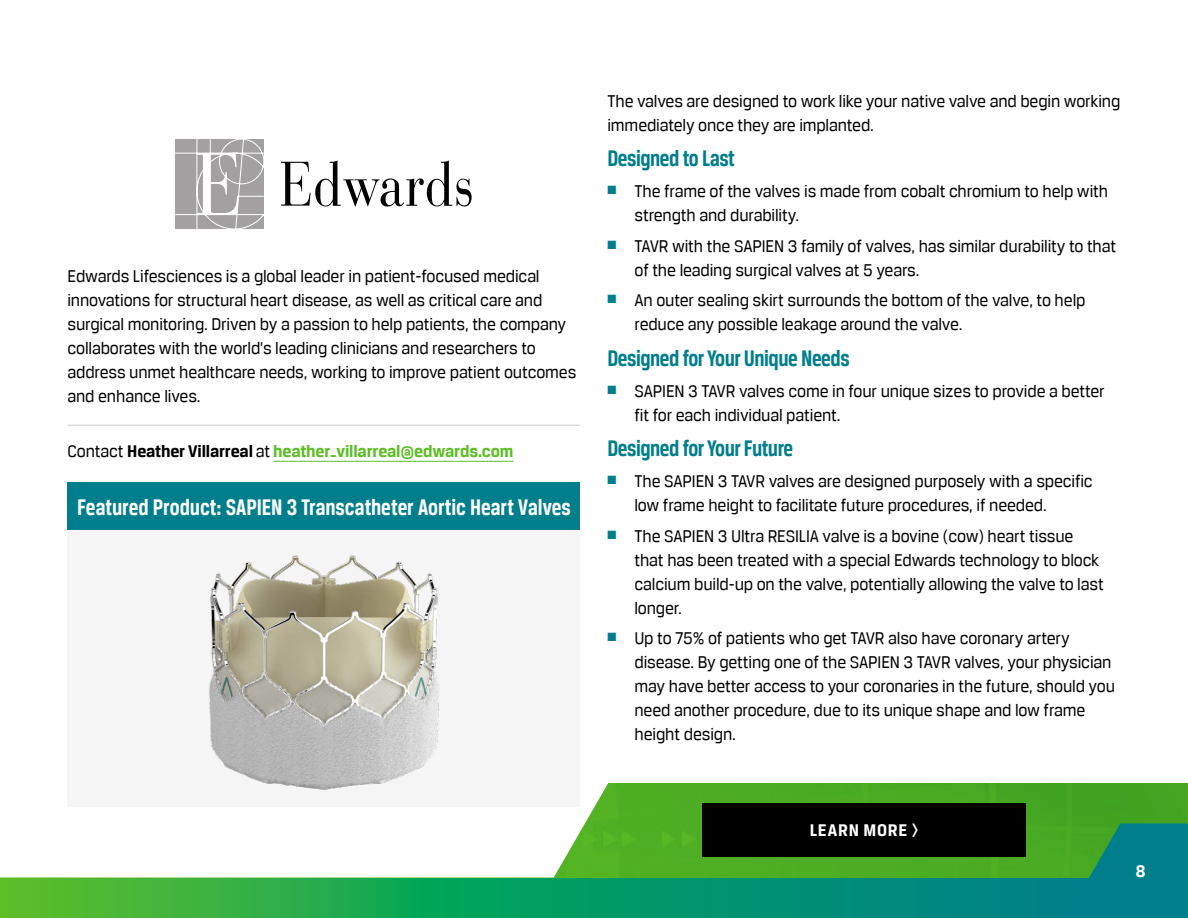
<style>
.page{position:relative;width:1188px;height:918px;background:#fff}
.page>*{position:absolute;margin:0;border:0;box-sizing:border-box;transform-origin:0 0}
.t1{font:700 24px "Breuer Condensed";letter-spacing:-.02em;color:#007e8c}
.t2{font:700 24px "Breuer Condensed";letter-spacing:-.005em;color:#fff}
.t3{font:18px/24px "Breuer Text";letter-spacing:-.01em;color:#000}
.t4{font:700 18px "Breuer Text";letter-spacing:-.01em;color:#5dbe26}
.t5{font:700 18px "Breuer Text";letter-spacing:.04em;color:#fff}
.s1{font-weight:400;color:#000}
.s2{color:#000}
.s3{font-family:"Breuer Condensed"}
</style>
<div class="page">
<svg style="left:0;top:878px;width:1066px;height:40px;background:#169f5d"></svg>
<img style="left:612px;top:783px;width:576px;height:95px">
<svg style="left:1066px;top:824px;width:122px;height:94px;background:#0d8578"></svg>
<svg style="left:0;top:783px;width:612px;height:95px"></svg>
<hr style="left:273px;top:461px;width:241px;height:1px;background:#5dbe26">
<hr style="left:68px;top:425px;width:512px;height:1px;background:#dbdbdb">
<img style="left:68px;top:554px;width:512px;height:253px">
<div style="left:68px;top:483px;width:512px;height:47px;background:#007e8c"></div>
<svg style="left:175px;top:139px;width:89px;height:90px;background:#b1b0b1"></svg>
<svg style="left:281px;top:160px;width:191px;height:47px"></svg>
<div style="left:702px;top:803px;width:324px;height:54px;background:#000"></div>
<p class="t3" style="left:68px;top:264px;width:510px">Edwards Lifesciences is a global leader in patient-focused medical innovations for structural heart disease, as well as critical care and surgical monitoring. Driven by a passion to help patients, the company collaborates with the world’s leading clinicians and researchers to address unmet healthcare needs, working to improve patient outcomes and enhance lives.</p>
<p class="t4" style="left:68px;top:441px;width:448px"><span class="s1">Contact</span> <span class="s2">Heather Villarreal</span> <span class="s1">at</span> heather<span class="s3">_</span>villarreal@edwards.com</p>
<h1 class="t2" style="left:77px;top:494px;width:495px">Featured Product: SAPIEN 3 Transcatheter Aortic Heart Valves</h1>
<p class="t3" style="left:608px;top:89px;width:515px">The valves are designed to work like your native valve and begin working immediately once they are implanted.</p>
<h1 class="t1" style="left:608px;top:145px;width:129px">Designed to Last</h1>
<p class="t3" style="left:634px;top:179px;width:475px;text-indent:-27px"><sup>■</sup> The frame of the valves is made from cobalt chromium to help with strength and durability.</p>
<p class="t3" style="left:634px;top:234px;width:483px;text-indent:-27px"><sup>■</sup> TAVR with the SAPIEN 3 family of valves, has similar durability to that of the leading surgical valves at 5 years.</p>
<p class="t3" style="left:634px;top:288px;width:453px;text-indent:-27px"><sup>■</sup> An outer sealing skirt surrounds the bottom of the valve, to help reduce any possible leakage around the valve.</p>
<h1 class="t1" style="left:608px;top:345px;width:244px">Designed for Your Unique Needs</h1>
<p class="t3" style="left:634px;top:379px;width:472px;text-indent:-27px"><sup>■</sup> SAPIEN 3 TAVR valves come in four unique sizes to provide a better fit for each individual patient.</p>
<h1 class="t1" style="left:608px;top:435px;width:187px">Designed for Your Future</h1>
<p class="t3" style="left:634px;top:469px;width:460px;text-indent:-27px"><sup>■</sup> The SAPIEN 3 TAVR valves are designed purposely with a specific low frame height to facilitate future procedures, if needed.</p>
<p class="t3" style="left:634px;top:524px;width:471px;text-indent:-27px"><sup>■</sup> The SAPIEN 3 Ultra RESILIA valve is a bovine (cow) heart tissue that has been treated with a special Edwards technology to block calcium build-up on the valve, potentially allowing the valve to last longer.</p>
<p class="t3" style="left:634px;top:626px;width:482px;text-indent:-27px"><sup>■</sup> Up to 75% of patients who get TAVR also have coronary artery disease. By getting one of the SAPIEN 3 TAVR valves, your physician may have better access to your coronaries in the future, should you need another procedure, due to its unique shape and low frame height design.</p>
<p class="t5" style="left:810px;top:821px;width:110px">LEARN MORE &gt;</p>
<p class="t5" style="left:1136px;top:861px;width:11px">8</p>
</div>
